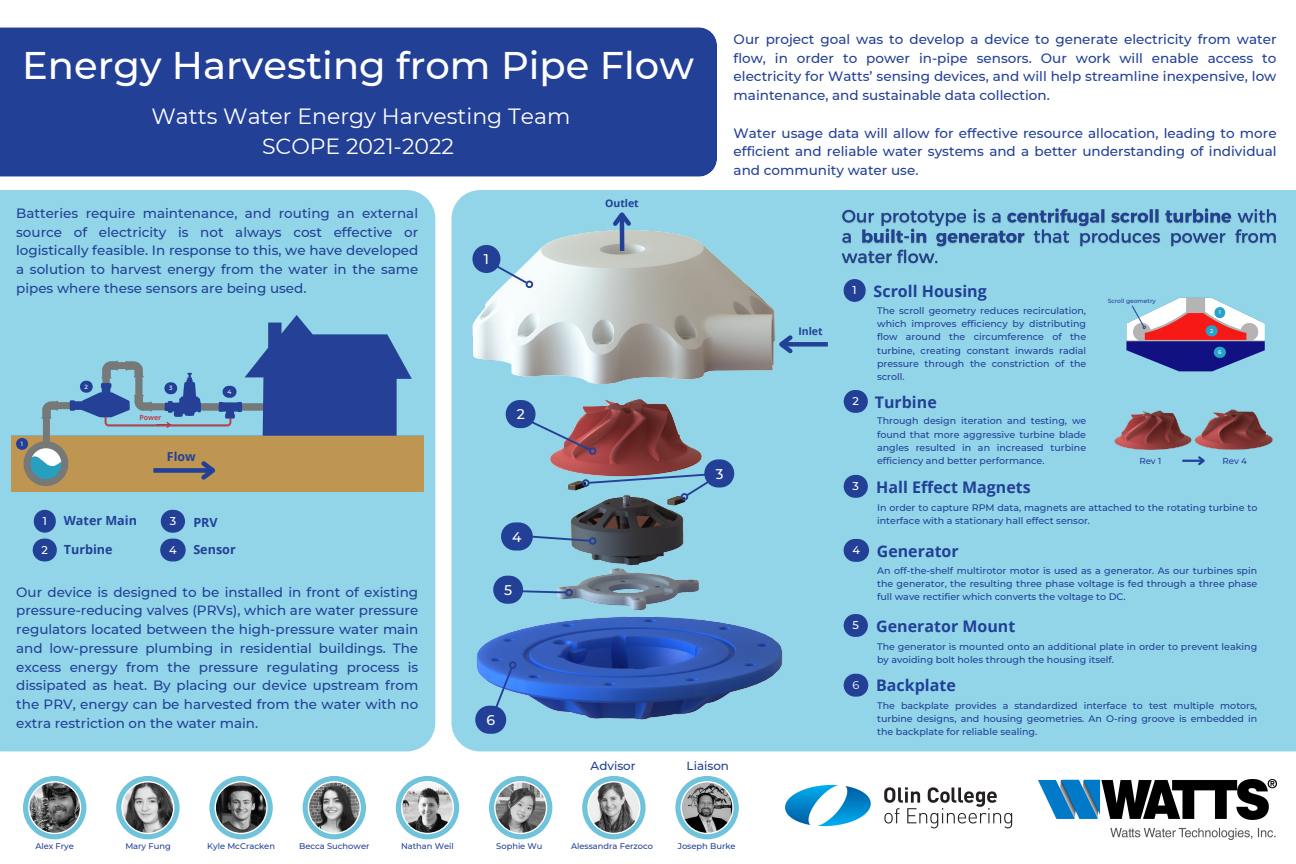
<style>
.page{position:relative;width:1296px;height:864px;background:#fff}
.page>*{position:absolute;margin:0;border:0;box-sizing:border-box;transform-origin:0 0}
.t1{font:500 38.5px "Montserrat";color:#fff}
.t2{font:22px "Montserrat";color:#fff}
.t3{font:700 16px "Open Sans";color:#234097}
.t4{font:500 14px "Montserrat";color:#fff}
.t5{font:500 13.55px/18.8px "Montserrat";color:#234097;text-align:justify}
.t6{font:500 13.5px/18.8px "Montserrat";color:#234097;text-align:justify}
.t7{font:700 12.6px "Open Sans";color:#234097}
.t8{font:700 12.35px "Open Sans";color:#234097}
.t9{font:500 11.85px "Montserrat";color:#234097}
.t10{font:500 11.25px "Montserrat";color:#fff}
.t11{font:11.25px "Montserrat";color:#fff}
.t12{font:700 10.5px "Open Sans";color:#234097}
.t13{font:500 9.5px/13.1px "Montserrat";color:#234097;text-align:justify}
.t14{font:500 8.65px "Montserrat";color:#234097}
.t15{font:500 8.3px "Montserrat";color:#234097}
.t16{font:700 7px "Open Sans";color:#c1404c}
.t17{font:500 6px "Montserrat";color:#234097}
.t18{font:500 6px "Montserrat";color:#fff}
.t19{font:500 5.5px "Montserrat";color:#fff}
</style>
<div class="page">
<img style="left:1038px;top:780px;width:239px;height:59px">
<div style="left:0;top:190px;width:435px;height:561px;background:#92d5e8"></div>
<div style="left:452px;top:190px;width:844px;height:561px;background:#92d5e8"></div>
<img style="left:785px;top:784px;width:228px;height:45px">
<svg style="left:23px;top:776px;width:63px;height:63px"></svg>
<div style="left:0;top:27px;width:717px;height:150px;background:#234097"></div>
<svg style="left:675px;top:776px;width:64px;height:63px"></svg>
<svg style="left:489px;top:776px;width:63px;height:63px"></svg>
<svg style="left:116px;top:776px;width:64px;height:63px"></svg>
<svg style="left:209px;top:776px;width:64px;height:63px"></svg>
<svg style="left:303px;top:776px;width:63px;height:63px"></svg>
<svg style="left:396px;top:776px;width:63px;height:63px"></svg>
<svg style="left:582px;top:776px;width:64px;height:63px"></svg>
<img style="left:463px;top:218px;width:326px;height:511px">
<div style="left:781px;top:342px;width:47px;height:5px;background:#234097"></div>
<svg style="left:774px;top:331px;width:23px;height:26px"></svg>
<svg style="left:609px;top:207px;width:26px;height:49px"></svg>
<svg style="left:472px;top:245px;width:64px;height:46px"></svg>
<svg style="left:475px;top:659px;width:44px;height:75px;background:#5d93d2"></svg>
<svg style="left:493px;top:576px;width:81px;height:28px;background:#6a9dc7"></svg>
<svg style="left:501px;top:522px;width:97px;height:29px;background:#628bb0"></svg>
<svg style="left:506px;top:400px;width:228px;height:104px;background:#8492a2"></svg>
<img style="left:1112px;top:292px;width:163px;height:90px">
<svg style="left:844px;top:279px;width:22px;height:23px"></svg>
<svg style="left:34px;top:510px;width:22px;height:23px"></svg>
<svg style="left:33px;top:539px;width:24px;height:22px"></svg>
<svg style="left:161px;top:510px;width:24px;height:23px"></svg>
<svg style="left:160px;top:539px;width:26px;height:22px"></svg>
<img style="left:12px;top:315px;width:411px;height:176px">
<svg style="left:80px;top:381px;width:13px;height:12px"></svg>
<svg style="left:164px;top:382px;width:13px;height:12px"></svg>
<svg style="left:223px;top:386px;width:14px;height:12px"></svg>
<div style="left:153px;top:468px;width:60px;height:5px;background:#234097"></div>
<svg style="left:197px;top:457px;width:24px;height:27px"></svg>
<svg style="left:844px;top:390px;width:24px;height:23px"></svg>
<svg style="left:844px;top:475px;width:24px;height:23px"></svg>
<svg style="left:844px;top:539px;width:25px;height:23px"></svg>
<svg style="left:844px;top:614px;width:24px;height:23px"></svg>
<svg style="left:844px;top:674px;width:24px;height:23px"></svg>
<img style="left:840px;top:202px;width:440px;height:67px">
<svg style="left:1214px;top:307px;width:11px;height:11px"></svg>
<svg style="left:1206px;top:325px;width:12px;height:11px"></svg>
<svg style="left:1214px;top:347px;width:12px;height:11px"></svg>
<svg style="left:1131px;top:305px;width:16px;height:25px"></svg>
<img style="left:1195px;top:410px;width:79px;height:41px">
<img style="left:1113px;top:410px;width:78px;height:41px">
<svg style="left:16px;top:438px;width:12px;height:12px"></svg>
<hr style="left:1182px;top:460px;width:22px;height:2px;background:#234097">
<svg style="left:1196px;top:454px;width:11px;height:13px"></svg>
<p class="t1" style="left:22px;top:42px;width:673px">Energy Harvesting from Pipe Flow</p>
<p class="t2" style="left:151px;top:102px;width:420px">Watts Water Energy Harvesting Team</p>
<p class="t2" style="left:262px;top:133px;width:194px">SCOPE 2021-2022</p>
<p class="t6" style="left:16px;top:204px;width:404px">Batteries require maintenance, and routing an external source of electricity is not always cost effective or logistically feasible. In response to this, we have developed a solution to harvest energy from the water in the same pipes where these sensors are being used.</p>
<p class="t18" style="left:21px;top:440px;width:4px">1</p>
<p class="t18" style="left:85px;top:383px;width:5px">2</p>
<p class="t18" style="left:169px;top:385px;width:5px">3</p>
<p class="t16" style="left:139px;top:413px;width:24px">Power</p>
<p class="t8" style="left:167px;top:447px;width:30px">Flow</p>
<p class="t18" style="left:227px;top:388px;width:6px">4</p>
<p class="t10" style="left:43px;top:514px;width:6px">1</p>
<p class="t10" style="left:42px;top:543px;width:8px">2</p>
<p class="t7" style="left:64px;top:512px;width:75px">Water Main</p>
<p class="t7" style="left:64px;top:541px;width:50px">Turbine</p>
<p class="t10" style="left:170px;top:514px;width:8px">3</p>
<p class="t10" style="left:169px;top:543px;width:9px">4</p>
<p class="t7" style="left:193px;top:513px;width:26px">PRV</p>
<p class="t7" style="left:193px;top:541px;width:44px">Sensor</p>
<p class="t6" style="left:16px;top:582px;width:404px">Our device is designed to be installed in front of existing pressure-reducing valves (PRVs), which are water pressure regulators located between the high-pressure water main and low-pressure plumbing in residential buildings. The excess energy from the pressure regulating process is dissipated as heat. By placing our device upstream from the PRV, energy can be harvested from the water with no extra restriction on the water main.</p>
<p class="t4" style="left:484px;top:250px;width:7px">1</p>
<p class="t4" style="left:517px;top:406px;width:10px">2</p>
<p class="t4" style="left:512px;top:528px;width:11px">4</p>
<p class="t4" style="left:504px;top:581px;width:10px">5</p>
<p class="t4" style="left:486px;top:711px;width:10px">6</p>
<p class="t12" style="left:605px;top:196px;width:35px">Outlet</p>
<p class="t5" style="left:734px;top:30px;width:545px">Our project goal was to develop a device to generate electricity from water flow, in order to power in-pipe sensors. Our work will enable access to electricity for Watts’ sensing devices, and will help streamline inexpensive, low maintenance, and sustainable data collection.</p>
<p class="t5" style="left:734px;top:123px;width:545px">Water usage data will allow for effective resource allocation, leading to more efficient and reliable water systems and a better understanding of individual and community water use.</p>
<p class="t4" style="left:715px;top:465px;width:10px">3</p>
<p class="t12" style="left:798px;top:323px;width:26px">Inlet</p>
<p class="t10" style="left:853px;top:284px;width:6px">1</p>
<p class="t3" style="left:874px;top:280px;width:115px">Scroll Housing</p>
<p class="t17" style="left:1108px;top:297px;width:50px">Scroll geometry</p>
<p class="t13" style="left:877px;top:304px;width:211px">The scroll geometry reduces recirculation, which improves efficiency by distributing flow around the circumference of the turbine, creating constant inwards radial pressure through the constriction of the scroll.</p>
<p class="t13" style="left:877px;top:414px;width:211px">Through design iteration and testing, we found that more aggressive turbine blade angles resulted in an increased turbine efficiency and better performance.</p>
<p class="t13" style="left:877px;top:501px;width:382px">In order to capture RPM data, magnets are attached to the rotating turbine to interface with a stationary hall effect sensor.</p>
<p class="t19" style="left:1219px;top:309px;width:4px">1</p>
<p class="t19" style="left:1210px;top:327px;width:5px">2</p>
<p class="t19" style="left:1218px;top:349px;width:5px">6</p>
<p class="t10" style="left:853px;top:394px;width:8px">2</p>
<p class="t3" style="left:875px;top:391px;width:63px">Turbine</p>
<p class="t14" style="left:1139px;top:456px;width:23px">Rev 1</p>
<p class="t14" style="left:1223px;top:456px;width:26px">Rev 4</p>
<p class="t10" style="left:853px;top:479px;width:8px">3</p>
<p class="t3" style="left:876px;top:475px;width:156px">Hall Effect Magnets</p>
<p class="t10" style="left:853px;top:543px;width:9px">4</p>
<p class="t3" style="left:877px;top:539px;width:84px">Generator</p>
<p class="t13" style="left:877px;top:564px;width:382px">An off-the-shelf multirotor motor is used as a generator. As our turbines spin the generator, the resulting three phase voltage is fed through a three phase full wave rectifier which converts the voltage to DC.</p>
<p class="t10" style="left:853px;top:619px;width:8px">5</p>
<p class="t3" style="left:876px;top:615px;width:141px">Generator Mount</p>
<p class="t13" style="left:877px;top:640px;width:382px">The generator is mounted onto an additional plate in order to prevent leaking by avoiding bolt holes through the housing itself.</p>
<p class="t13" style="left:877px;top:699px;width:382px">The backplate provides a standardized interface to test multiple motors, turbine designs, and housing geometries. An O-ring groove is embedded in the backplate for reliable sealing.</p>
<p class="t11" style="left:853px;top:678px;width:8px">6</p>
<p class="t3" style="left:876px;top:674px;width:81px">Backplate</p>
<p class="t15" style="left:35px;top:841px;width:40px">Alex Frye</p>
<p class="t9" style="left:591px;top:759px;width:47px">Advisor</p>
<p class="t9" style="left:687px;top:759px;width:44px">Liaison</p>
<p class="t15" style="left:125px;top:841px;width:47px">Mary Fung</p>
<p class="t15" style="left:207px;top:841px;width:69px">Kyle McCracken</p>
<p class="t15" style="left:299px;top:841px;width:72px">Becca Suchower</p>
<p class="t15" style="left:401px;top:841px;width:54px">Nathan Weil</p>
<p class="t15" style="left:496px;top:841px;width:48px">Sophie Wu</p>
<p class="t15" style="left:571px;top:841px;width:84px">Alessandra Ferzoco</p>
<p class="t15" style="left:678px;top:841px;width:59px">Joseph Burke</p>
</div>
